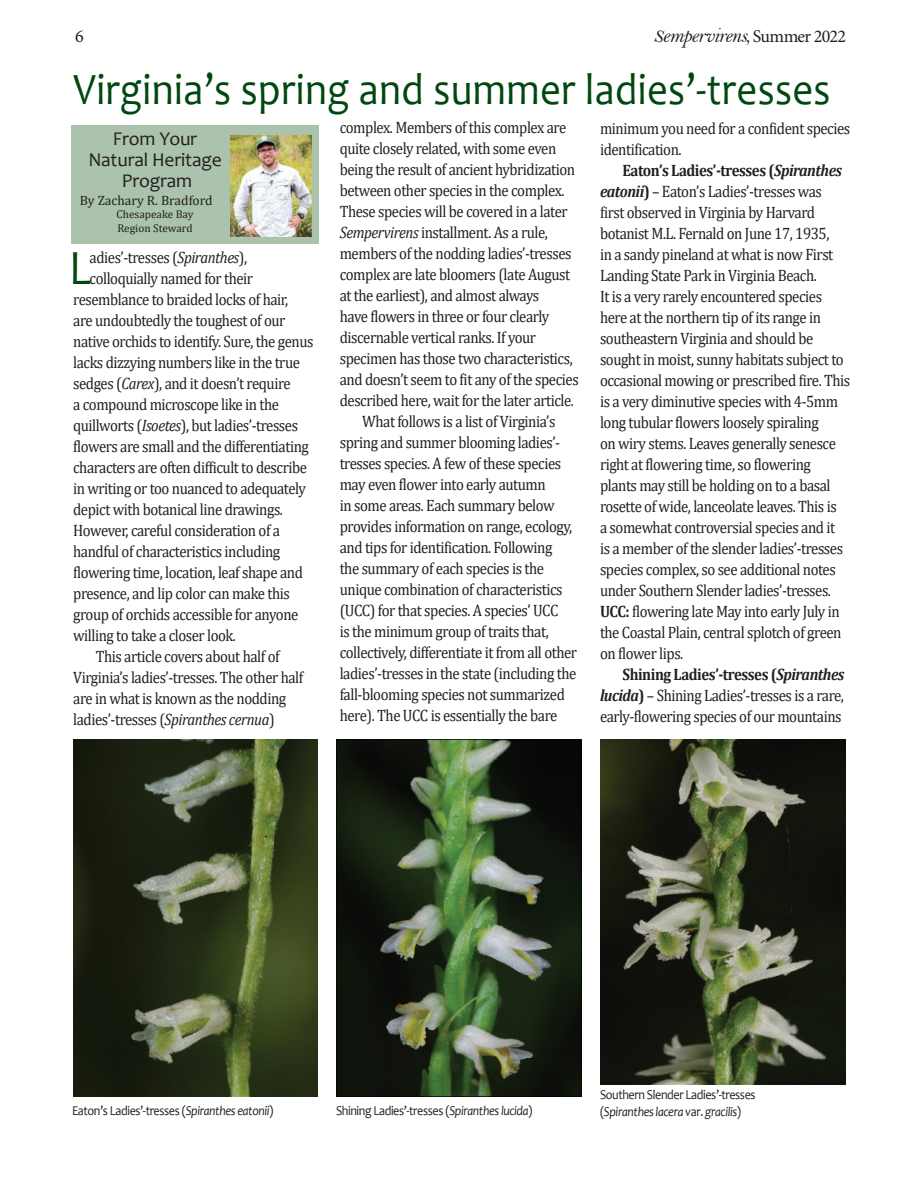
<style>
.page{position:relative;width:918px;height:1188px;background:#fff}
.page>*{position:absolute;margin:0;border:0;box-sizing:border-box;transform-origin:0 0}
._2-line_drop_cap__no{font:49.5px "Candara";color:#004710;scale:.9 1}
._2-line_drop_cap__no-2{font:45px "Candara";letter-spacing:.01em;color:#004710;scale:.9 1}
.flag-subtitle{font:21px "Bell MT Italic";letter-spacing:-.035em;color:#231f20}
.t1{font:19.5px "Candara";letter-spacing:-.01em;color:#231f20}
.flag-subtitle-2{font:18px "Minion Pro";color:#231f20}
._2-line_drop_cap__no-3{font:16.5px/21px "Cambria";letter-spacing:-.03em;color:#231f20;scale:.9 1}
._2-line_drop_cap__no-4{font:13.5px "Candara";letter-spacing:-.03em;color:#231f20;scale:.9 1}
._2-line_drop_cap__no-5{font:italic 13.5px "Candara";letter-spacing:-.03em;color:#231f20;scale:.9 1}
.t2{font:13.5px "Cambria";color:#231f20}
.t3{font:11.25px "Cambria";color:#231f20}
.s1{font-size:18px}
.s2{font-family:"Minion Pro";font-size:18px}
.s3{font-style:italic}
.s4{font-weight:700}
.s5{font-weight:700;font-style:italic}
.s6{font-style:normal}
</style>
<div class="page">
<div style="left:71px;top:125px;width:248px;height:119px;background:#abc2ac"></div>
<img style="left:230px;top:135px;width:81px;height:101px">
<img style="left:74px;top:739px;width:244px;height:357px">
<img style="left:336px;top:739px;width:246px;height:357px">
<img style="left:600px;top:739px;width:246px;height:345px">
<p class="flag-subtitle-2" style="left:75px;top:24px;width:10px">6</p>
<p class="flag-subtitle" style="left:653px;top:23px;width:194px"><span class="s1">S</span>empervirens<span class="s1">,</span> <span class="s2">Summer 2022</span></p>
<p class="_2-line_drop_cap__no-2" style="left:74px;top:61px;width:843px">Virginia’s spring and summer ladies’-tresses</p>
<p class="t1" style="left:113px;top:126px;width:86px">From Your</p>
<p class="t1" style="left:88px;top:147px;width:135px">Natural Heritage</p>
<p class="t1" style="left:122px;top:168px;width:72px">Program</p>
<p class="t2" style="left:80px;top:192px;width:134px">By Zachary R. Bradford</p>
<p class="t3" style="left:116px;top:208px;width:79px">Chesapeake Bay</p>
<p class="t3" style="left:117px;top:221px;width:77px">Region Steward</p>
<p class="_2-line_drop_cap__no" style="left:69px;top:237px;width:26px">L</p>
<p class="_2-line_drop_cap__no-3" style="left:90px;top:247px;width:177px">adies’-tresses (<span class="s3">Spiranthes</span>),</p>
<p class="_2-line_drop_cap__no-3" style="left:90px;top:268px;width:183px">colloquially named for their</p>
<p class="_2-line_drop_cap__no-3" style="left:73px;top:289px;width:240px">resemblance to braided locks of hair,</p>
<p class="_2-line_drop_cap__no-3" style="left:73px;top:310px;width:237px">are undoubtedly the toughest of our</p>
<p class="_2-line_drop_cap__no-3" style="left:73px;top:331px;width:269px">native orchids to identify. Sure, the genus</p>
<p class="_2-line_drop_cap__no-3" style="left:73px;top:352px;width:254px">lacks dizzying numbers like in the true</p>
<p class="_2-line_drop_cap__no-3" style="left:73px;top:373px;width:243px">sedges (<span class="s3">Carex</span>), and it doesn’t require</p>
<p class="_2-line_drop_cap__no-3" style="left:73px;top:394px;width:230px">a compound microscope like in the</p>
<p class="_2-line_drop_cap__no-3" style="left:73px;top:415px;width:251px">quillworts (<span class="s3">Isoetes</span>), but ladies’-tresses</p>
<p class="_2-line_drop_cap__no-3" style="left:73px;top:436px;width:263px">flowers are small and the differentiating</p>
<p class="_2-line_drop_cap__no-3" style="left:73px;top:457px;width:261px">characters are often difficult to describe</p>
<p class="_2-line_drop_cap__no-3" style="left:73px;top:478px;width:260px">in writing or too nuanced to adequately</p>
<p class="_2-line_drop_cap__no-3" style="left:73px;top:499px;width:235px">depict with botanical line drawings.</p>
<p class="_2-line_drop_cap__no-3" style="left:73px;top:520px;width:232px">However, careful consideration of a</p>
<p class="_2-line_drop_cap__no-3" style="left:73px;top:541px;width:232px">handful of characteristics including</p>
<p class="_2-line_drop_cap__no-3" style="left:73px;top:562px;width:257px">flowering time, location, leaf shape and</p>
<p class="_2-line_drop_cap__no-3" style="left:73px;top:583px;width:242px">presence, and lip color can make this</p>
<p class="_2-line_drop_cap__no-3" style="left:73px;top:604px;width:252px">group of orchids accessible for anyone</p>
<p class="_2-line_drop_cap__no-3" style="left:73px;top:625px;width:182px">willing to take a closer look.</p>
<p class="_2-line_drop_cap__no-3" style="left:73px;top:646px;width:257px;text-indent:22px">This article covers about half of Virginia’s ladies’-tresses. The other half are in what is known as the nodding ladies’-tresses (<span class="s3">Spiranthes cernua</span>)</p>
<p class="_2-line_drop_cap__no-3" style="left:340px;top:117px;width:267px">complex. Members of this complex are quite closely related, with some even being the result of ancient hybridization between other species in the complex.<br>These species will be covered in a later <span class="s3">Sempervirens</span> installment. As a rule, members of the nodding ladies’-tresses complex are late bloomers (late August at the earliest), and almost always<br>have flowers in three or four clearly discernable vertical ranks. If your specimen has those two characteristics, and doesn’t seem to fit any of the species described here, wait for the later article.</p>
<p class="_2-line_drop_cap__no-3" style="left:340px;top:411px;width:265px;text-indent:22px">What follows is a list of Virginia’s spring and summer blooming ladies’- tresses species. A few of these species may even flower into early autumn<br>in some areas. Each summary below provides information on range, ecology, and tips for identification. Following<br>the summary of each species is the unique combination of characteristics (UCC) for that species. A species’ UCC<br>is the minimum group of traits that, collectively, differentiate it from all other ladies’-tresses in the state (including the fall-blooming species not summarized here). The UCC is essentially the bare</p>
<p class="_2-line_drop_cap__no-3" style="left:600px;top:118px;width:280px">minimum you need for a confident species identification.</p>
<p class="_2-line_drop_cap__no-3" style="left:600px;top:160px;width:280px;text-indent:22px"><span class="s4">Eaton’s Ladies’-tresses (</span><span class="s5">Spiranthes eatonii</span><span class="s4">)</span> – Eaton’s Ladies’-tresses was first observed in Virginia by Harvard botanist M.L. Fernald on June 17, 1935,<br>in a sandy pineland at what is now First Landing State Park in Virginia Beach.<br>It is a very rarely encountered species here at the northern tip of its range in southeastern Virginia and should be sought in moist, sunny habitats subject to occasional mowing or prescribed fire. This is a very diminutive species with 4-5mm long tubular flowers loosely spiraling<br>on wiry stems. Leaves generally senesce right at flowering time, so flowering plants may still be holding on to a basal rosette of wide, lanceolate leaves. This is<br>a somewhat controversial species and it<br>is a member of the slender ladies’-tresses species complex, so see additional notes under Southern Slender ladies’-tresses.<br><span class="s4">UCC:</span> flowering late May into early July in the Coastal Plain, central splotch of green on flower lips.</p>
<p class="_2-line_drop_cap__no-3" style="left:600px;top:664px;width:273px;text-align:justify;text-indent:22px"><span class="s4">Shining Ladies’-tresses (</span><span class="s5">Spiranthes lucida</span><span class="s4">)</span> – Shining Ladies’-tresses is a rare, early-flowering species of our mountains</p>
<p class="_2-line_drop_cap__no-4" style="left:72px;top:1102px;width:225px">Eaton’s Ladies’-tresses (<span class="s3">Spiranthes eatonii</span>)</p>
<p class="_2-line_drop_cap__no-4" style="left:336px;top:1102px;width:220px">Shining Ladies’-tresses (<span class="s3">Spiranthes lucida</span>)</p>
<p class="_2-line_drop_cap__no-4" style="left:600px;top:1087px;width:174px">Southern Slender Ladies’-tresses</p>
<p class="_2-line_drop_cap__no-5" style="left:600px;top:1103px;width:158px"><span class="s6">(</span>Spiranthes lacera <span class="s6">var.</span> gracilis<span class="s6">)</span></p>
</div>
